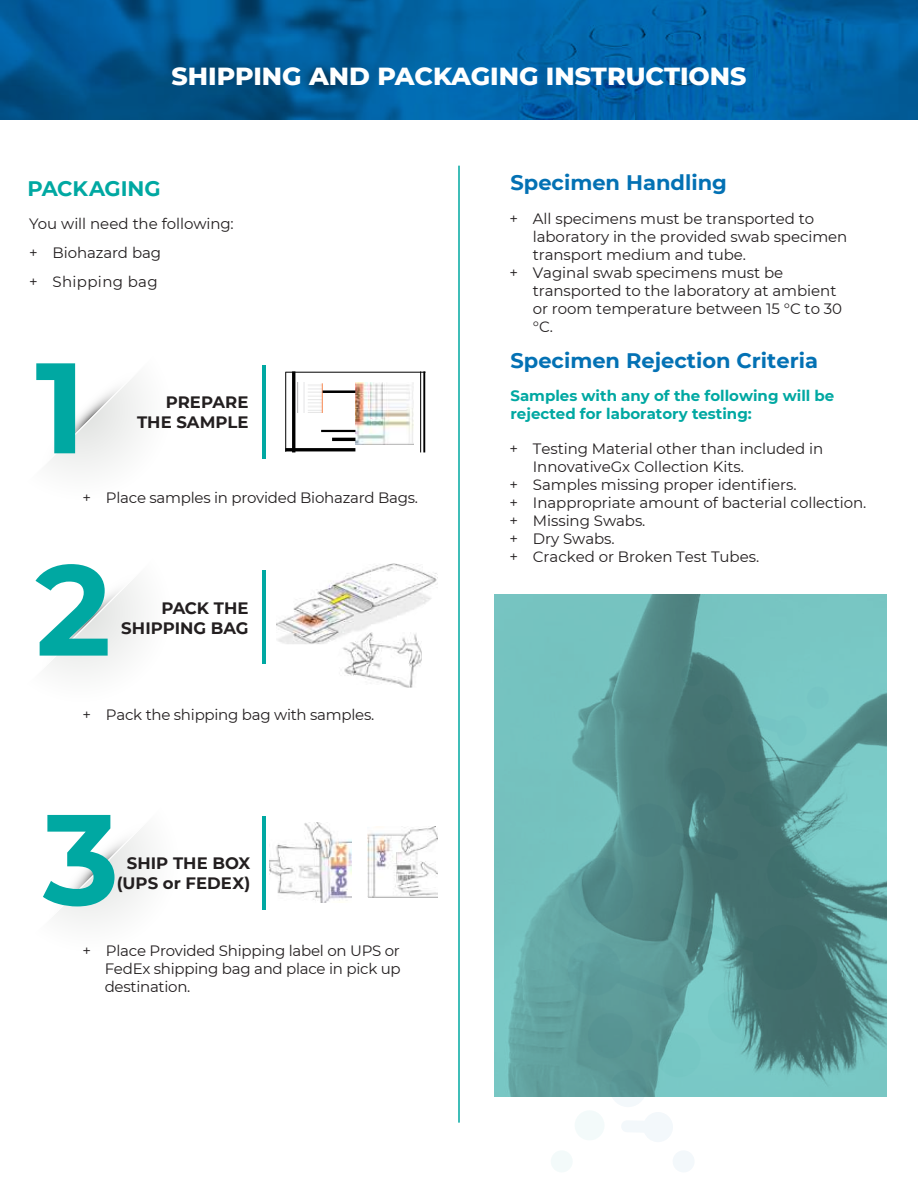
<style>
.page{position:relative;width:918px;height:1188px;background:#fff}
.page>*{position:absolute;margin:0;border:0;box-sizing:border-box;transform-origin:0 0}
.t1{font:700 128.55px "Montserrat";color:#00a8a2}
.t2{font:800 25.2px "Montserrat";color:#fff}
.t3{font:700 21px "Montserrat";color:#0371b4}
.t4{font:700 21px "Montserrat";letter-spacing:-.005em;color:#00a8a2}
.t5{font:700 16.5px/19.8px "Montserrat";letter-spacing:.005em;color:#231f20;text-align:right}
.t6{font:15px/29px "Montserrat";letter-spacing:-.005em;color:#231f20}
.t7{font:700 15px/18px "Montserrat";color:#00a8a2}
</style>
<div class="page">
<svg style="left:566px;top:1097px;width:128px;height:75px"></svg>
<img style="left:297px;top:382px;width:26px;height:31px">
<img style="left:355px;top:382px;width:59px;height:62px">
<hr style="left:285px;top:372px;width:1px;height:80px;background:#000">
<hr style="left:292px;top:371px;width:3px;height:81px;background:#000">
<hr style="left:420px;top:371px;width:1px;height:81px;background:#000">
<hr style="left:423px;top:371px;width:2px;height:81px;background:#000">
<hr style="left:285px;top:372px;width:141px;height:1px;background:#000">
<hr style="left:323px;top:390px;width:32px;height:3px;background:#000">
<hr style="left:321px;top:430px;width:34px;height:2px;background:#000">
<hr style="left:332px;top:438px;width:23px;height:3px;background:#000">
<hr style="left:285px;top:448px;width:70px;height:3px;background:#000">
<svg style="left:50px;top:379px;width:91px;height:91px"></svg>
<hr style="left:262px;top:365px;width:3px;height:93px;background:#00a8a2">
<svg style="left:50px;top:581px;width:91px;height:91px"></svg>
<hr style="left:262px;top:570px;width:3px;height:93px;background:#00a8a2">
<hr style="left:262px;top:817px;width:3px;height:93px;background:#00a8a2">
<img style="left:276px;top:563px;width:162px;height:81px">
<img style="left:332px;top:626px;width:90px;height:62px">
<svg style="left:57px;top:830px;width:92px;height:91px"></svg>
<img style="left:270px;top:822px;width:82px;height:80px">
<img style="left:368px;top:827px;width:70px;height:71px">
<svg style="left:0;top:0;width:918px;height:119px;background:#015e9e"></svg>
<hr style="left:458px;top:166px;width:2px;height:957px;background:#00a8a2">
<svg style="left:494px;top:594px;width:393px;height:503px;background:#62a3a1"></svg>
<h2 class="t2" style="left:171px;top:57px;width:577px">SHIPPING AND PACKAGING INSTRUCTIONS</h2>
<h3 class="t4" style="left:28px;top:173px;width:135px">PACKAGING</h3>
<p class="t6" style="left:29px;top:208px;width:206px">You will need the following: + Biohazard bag<br>+ Shipping bag</p>
<h1 class="t1" style="left:35px;top:315px;width:52px">1</h1>
<p class="t5" style="left:137px;top:391px;width:113px">PREPARE<br>THE SAMPLE</p>
<p class="t6" style="left:83px;top:483px;width:337px">+ Place samples in provided Biohazard Bags.</p>
<h1 class="t1" style="left:35px;top:517px;width:77px">2</h1>
<p class="t5" style="left:121px;top:598px;width:129px">PACK THE<br>SHIPPING BAG</p>
<p class="t6" style="left:83px;top:700px;width:293px">+ Pack the shipping bag with samples.</p>
<h1 class="t1" style="left:43px;top:767px;width:78px">3</h1>
<p class="t5" style="left:117px;top:852px;width:135px">SHIP THE BOX (UPS or FEDEX)</p>
<p class="t6" style="left:105px;top:941px;width:298px;line-height:18px;text-align:justify;text-indent:-22px">+ Place Provided Shipping label on UPS or FedEx shipping bag and place in pick up destination.</p>
<h3 class="t3" style="left:510px;top:167px;width:218px">Specimen Handling</h3>
<p class="t6" style="left:510px;top:204px;width:306px">+ All specimens must be transported to</p>
<p class="t6" style="left:533px;top:222px;width:316px">laboratory in the provided swab specimen</p>
<p class="t6" style="left:533px;top:240px;width:215px">transport medium and tube.</p>
<p class="t6" style="left:510px;top:258px;width:275px">+ Vaginal swab specimens must be</p>
<p class="t6" style="left:533px;top:276px;width:305px">transported to the laboratory at ambient</p>
<p class="t6" style="left:533px;top:294px;width:311px">or room temperature between 15 °C to 30</p>
<p class="t6" style="left:533px;top:312px;width:22px">°C.</p>
<h3 class="t3" style="left:510px;top:346px;width:309px">Specimen Rejection Criteria</h3>
<p class="t7" style="left:510px;top:385px;width:325px">Samples with any of the following will be rejected for laboratory testing:</p>
<p class="t6" style="left:510px;top:434px;width:315px">+ Testing Material other than included in</p>
<p class="t6" style="left:533px;top:452px;width:213px">InnovativeGx Collection Kits.</p>
<p class="t6" style="left:510px;top:470px;width:289px">+ Samples missing proper identifiers.</p>
<p class="t6" style="left:510px;top:488px;width:358px">+ Inappropriate amount of bacterial collection.</p>
<p class="t6" style="left:510px;top:506px;width:137px">+ Missing Swabs.</p>
<p class="t6" style="left:510px;top:524px;width:107px">+ Dry Swabs.</p>
<p class="t6" style="left:510px;top:542px;width:251px">+ Cracked or Broken Test Tubes.</p>
</div>
